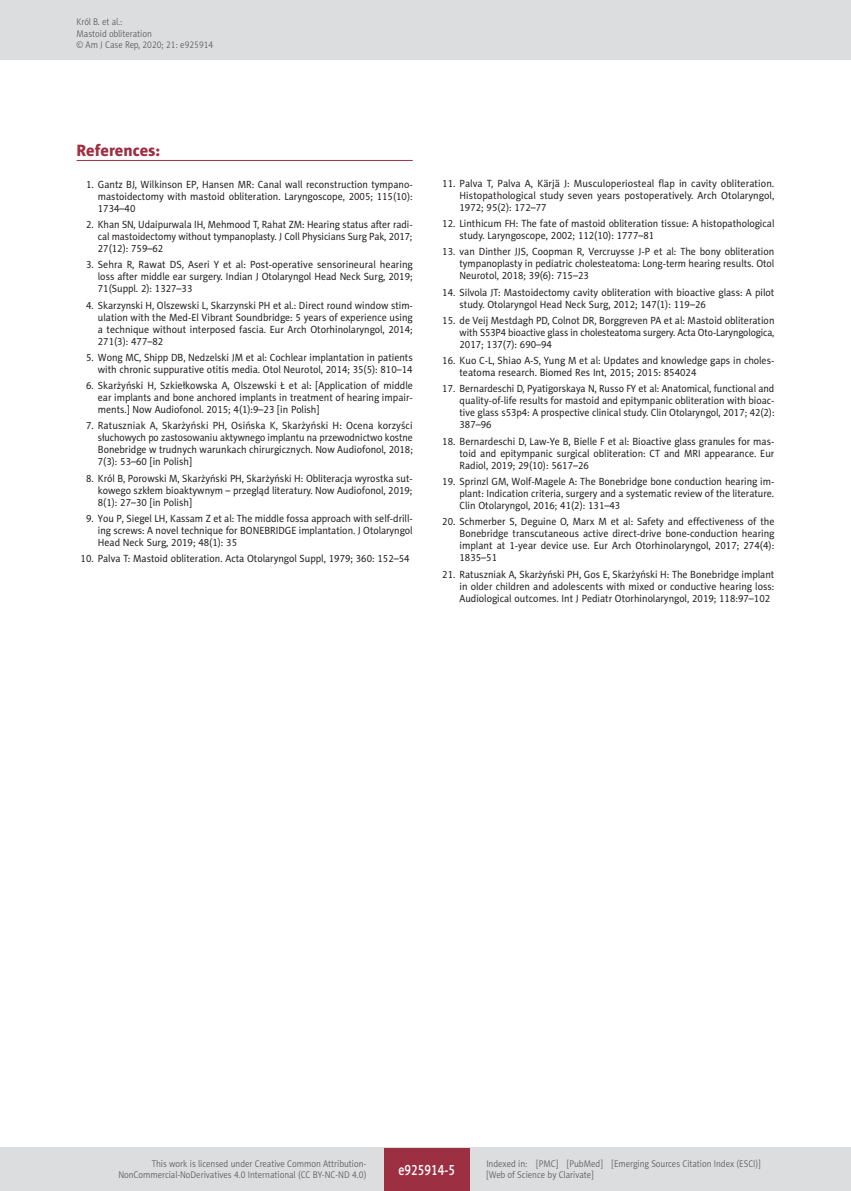
<style>
.page{position:relative;width:851px;height:1191px;background:#fff}
.page>*{position:absolute;margin:0;border:0;box-sizing:border-box;transform-origin:0 0}
.AJCR_Referencje_Tytu{font:16.5px "Naomi Sans EFN Heavy";color:#9d2f42}
.t1{font:15px "Naomi Sans EFN Medium";color:#fff;scale:.8 1}
.AJCR_Referencje_punk{font:10.5px/12px "Naomi Sans EFN";color:#231f20;text-align:justify;scale:.95 1}
.AJCR_Referencje_punk-2{font:10.5px/12px "Naomi Sans EFN";color:#231f20;text-align:justify;scale:.96 1}
.AJCR_Referencje_punk-3{font:10.5px/12px "Naomi Sans EFN";color:#231f20;text-align:justify;scale:.94 1}
.t2{font:9.75px/11.2px "Naomi Sans EFN Light";color:#57585a;scale:.9 1}
</style>
<div class="page">
<hr style="left:77px;top:160px;width:335px;height:1px;background:#9d2f42">
<div style="left:0;top:0;width:850px;height:60px;background:#dcdddf"></div>
<div style="left:0;top:1148px;width:850px;height:43px;background:#dcdddf"></div>
<div style="left:384px;top:1147px;width:85px;height:43px;background:#9d2f42"></div>
<p class="t2" style="left:77px;top:16px;width:153px">Król B. et al.:<br>Mastoid obliteration<br>© Am J Case Rep, 2020; 21: e925914</p>
<p class="AJCR_Referencje_Tytu" style="left:77px;top:140px;width:85px">References:</p>
<p class="AJCR_Referencje_punk" style="left:98px;top:178px;width:333px;text-indent:-12px">1. Gantz BJ, Wilkinson EP, Hansen MR: Canal wall reconstruction tympano&shy;mastoidectomy with mastoid obliteration. Laryngoscope, 2005; 115(10):<br>1734–40</p>
<p class="AJCR_Referencje_punk-3" style="left:98px;top:219px;width:336px;text-indent:-12px">2. Khan SN, Udaipurwala IH, Mehmood T, Rahat ZM: Hearing status after radi&shy;cal mastoidectomy without tympanoplasty. J Coll Physicians Surg Pak, 2017; 27(12): 759–62</p>
<p class="AJCR_Referencje_punk-2" style="left:98px;top:259px;width:329px;text-indent:-12px">3. Sehra R, Rawat DS, Aseri Y et al: Post-operative sensorineural hearing loss after middle ear surgery. Indian J Otolaryngol Head Neck Surg, 2019; 71(Suppl. 2): 1327–33</p>
<p class="AJCR_Referencje_punk" style="left:98px;top:299px;width:333px;text-indent:-12px">4. Skarzynski H, Olszewski L, Skarzynski PH et al.: Direct round window stim&shy;ulation with the Med-El Vibrant Soundbridge: 5 years of experience using a technique without interposed fascia. Eur Arch Otorhinolaryngol, 2014; 271(3): 477–82</p>
<p class="AJCR_Referencje_punk" style="left:86px;top:351px;width:345px;text-align:right">5. Wong MC, Shipp DB, Nedzelski JM et al: Cochlear implantation in patients with chronic suppurative otitis media. Otol Neurotol, 2014; 35(5): 810–14</p>
<p class="AJCR_Referencje_punk" style="left:98px;top:380px;width:333px;text-indent:-12px">6. Skarżyński H, Szkiełkowska A, Olszewski Ł et al: [Application of middle ear implants and bone anchored implants in treatment of hearing impair&shy;ments.] Now Audiofonol. 2015; 4(1):9–23 [in Polish]</p>
<p class="AJCR_Referencje_punk-2" style="left:98px;top:420px;width:330px;text-indent:-12px">7. Ratuszniak A, Skarżyński PH, Osińska K, Skarżyński H: Ocena korzyści słuchowych po zastosowaniu aktywnego implantu na przewodnictwo kostne Bonebridge w trudnych warunkach chirurgicznych. Now Audiofonol, 2018; 7(3): 53–60 [in Polish]</p>
<p class="AJCR_Referencje_punk" style="left:98px;top:472px;width:333px;text-indent:-12px">8. Król B, Porowski M, Skarżyński PH, Skarżyński H: Obliteracja wyrostka sut&shy;kowego szkłem bioaktywnym – przegląd literatury. Now Audiofonol, 2019; 8(1): 27–30 [in Polish]</p>
<p class="AJCR_Referencje_punk" style="left:98px;top:512px;width:333px;text-indent:-12px">9. You P, Siegel LH, Kassam Z et al: The middle fossa approach with self-drill&shy;ing screws: A novel technique for BONEBRIDGE implantation. J Otolaryngol Head Neck Surg, 2019; 48(1): 35</p>
<p class="AJCR_Referencje_punk" style="left:81px;top:553px;width:348px">10. Palva T: Mastoid obliteration. Acta Otolaryngol Suppl, 1979; 360: 152–54</p>
<p class="AJCR_Referencje_punk-2" style="left:459px;top:177px;width:329px;text-indent:-17px">11. Palva T, Palva A, Kärjä J: Musculoperiosteal flap in cavity obliteration.<br>Histopathological study seven years postoperatively. Arch Otolaryngol, 1972; 95(2): 172–77</p>
<p class="AJCR_Referencje_punk" style="left:459px;top:218px;width:333px;text-indent:-17px">12. Linthicum FH: The fate of mastoid obliteration tissue: A histopathological study. Laryngoscope, 2002; 112(10): 1777–81</p>
<p class="AJCR_Referencje_punk" style="left:459px;top:246px;width:333px;text-indent:-17px">13. van Dinther JJS, Coopman R, Vercruysse J-P et al: The bony obliteration tympanoplasty in pediatric cholesteatoma: Long-term hearing results. Otol Neurotol, 2018; 39(6): 715–23</p>
<p class="AJCR_Referencje_punk" style="left:459px;top:286px;width:333px;text-indent:-17px">14. Silvola JT: Mastoidectomy cavity obliteration with bioactive glass: A pilot study. Otolaryngol Head Neck Surg, 2012; 147(1): 119–26</p>
<p class="AJCR_Referencje_punk" style="left:459px;top:314px;width:333px;text-indent:-17px">15. de Veij Mestdagh PD, Colnot DR, Borggreven PA et al: Mastoid obliteration with S53P4 bioactive glass in cholesteatoma surgery. Acta Oto-Laryngologica, 2017; 137(7): 690–94</p>
<p class="AJCR_Referencje_punk" style="left:459px;top:355px;width:333px;text-indent:-17px">16. Kuo C-L, Shiao A-S, Yung M et al: Updates and knowledge gaps in choles&shy;teatoma research. Biomed Res Int, 2015; 2015: 854024</p>
<p class="AJCR_Referencje_punk-3" style="left:459px;top:383px;width:336px;text-indent:-17px">17. Bernardeschi D, Pyatigorskaya N, Russo FY et al: Anatomical, functional and quality-of-life results for mastoid and epitympanic obliteration with bioac&shy;tive glass s53p4: A prospective clinical study. Clin Otolaryngol, 2017; 42(2):<br>387–96</p>
<p class="AJCR_Referencje_punk" style="left:459px;top:435px;width:333px;text-indent:-17px">18. Bernardeschi D, Law-Ye B, Bielle F et al: Bioactive glass granules for mas&shy;toid and epitympanic surgical obliteration: CT and MRI appearance. Eur Radiol, 2019; 29(10): 5617–26</p>
<p class="AJCR_Referencje_punk" style="left:459px;top:475px;width:333px;text-indent:-17px">19. Sprinzl GM, Wolf-Magele A: The Bonebridge bone conduction hearing im&shy;plant: Indication criteria, surgery and a systematic review of the literature.<br>Clin Otolaryngol, 2016; 41(2): 131–43</p>
<p class="AJCR_Referencje_punk" style="left:459px;top:516px;width:333px;text-indent:-17px">20. Schmerber S, Deguine O, Marx M et al: Safety and effectiveness of the Bonebridge transcutaneous active direct-drive bone-conduction hearing implant at 1-year device use. Eur Arch Otorhinolaryngol, 2017; 274(4):<br>1835–51</p>
<p class="AJCR_Referencje_punk" style="left:459px;top:568px;width:333px;text-indent:-17px">21. Ratuszniak A, Skarżyński PH, Gos E, Skarżyński H: The Bonebridge implant in older children and adolescents with mixed or conductive hearing loss:<br>Audiological outcomes. Int J Pediatr Otorhinolaryngol, 2019; 118:97–102</p>
<p class="t2" style="left:118px;top:1158px;width:277px;text-align:right">This work is licensed under Creative Common Attribution-<br>NonCommercial-NoDerivatives 4.0 International (CC BY-NC-ND 4.0)</p>
<h2 class="t1" style="left:398px;top:1160px;width:72px">e925914-5</h2>
<p class="t2" style="left:486px;top:1158px;width:306px">Indexed in: [PMC] [PubMed] [Emerging Sources Citation Index (ESCI)] [Web of Science by Clarivate]</p>
</div>
